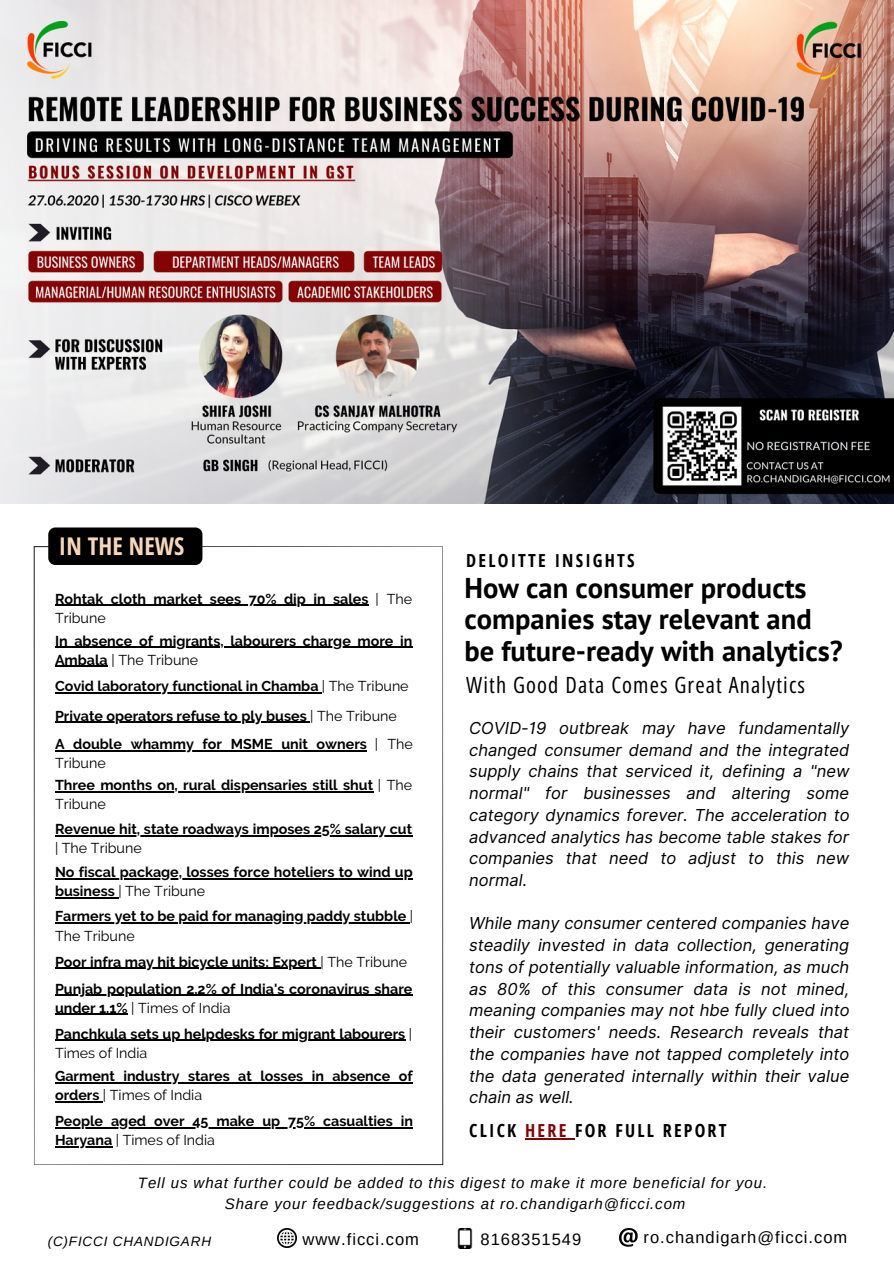
<style>
.page{position:relative;width:894px;height:1264px;background:#fff}
.page>*{position:absolute;margin:0;border:0;box-sizing:border-box;transform-origin:0 0}
.t1{font:700 28.5px/31.5px "PT Sans";color:#000}
.t2{font:700 24.6px "Open Sans Hebrew Condensed";color:#f6d8b6}
.t3{font:22.5px "Open Sans Hebrew Condensed";letter-spacing:.05em;color:#000}
.t4{font:700 18px "Open Sans Condensed";letter-spacing:.12em;color:#000}
.t5{font:italic 16.5px/21.8px "Inter";color:#000;text-align:justify}
.t6{font:16.5px "Arimo";letter-spacing:.06em;color:#000}
.t7{font:italic 15px/20.2px "Arimo";letter-spacing:.06em;color:#000;text-align:center}
.t8{font:700 14.25px/19.2px "Raleway";color:#000}
.t9{font:14.25px "Raleway";color:#000}
.t10{font:italic 13.5px "Arimo";letter-spacing:.06em;color:#000}
.s1{font-weight:400}
.s2{color:#860303}
</style>
<div class="page">
<img style="left:619px;top:1228px;width:18px;height:17px">
<img style="left:457px;top:1228px;width:16px;height:20px">
<img style="left:277px;top:1228px;width:19px;height:19px">
<svg style="left:34px;top:546px;width:409px;height:619px"></svg>
<div style="left:48px;top:527px;width:154px;height:38px;background:#000;border-radius:7px"></div>
<img style="left:0;top:0;width:893px;height:503px">
<hr style="left:55px;top:605px;width:313px;height:1px;background:#000">
<hr style="left:55px;top:646px;width:357px;height:2px;background:#000">
<hr style="left:55px;top:666px;width:53px;height:1px;background:#000">
<hr style="left:55px;top:692px;width:267px;height:1px;background:#000">
<hr style="left:55px;top:721px;width:252px;height:2px;background:#000">
<hr style="left:55px;top:750px;width:312px;height:1px;background:#000">
<hr style="left:55px;top:791px;width:318px;height:1px;background:#000">
<hr style="left:55px;top:835px;width:357px;height:1px;background:#000">
<hr style="left:55px;top:878px;width:357px;height:1px;background:#000">
<hr style="left:55px;top:897px;width:63px;height:1px;background:#000">
<hr style="left:55px;top:922px;width:351px;height:1px;background:#000">
<hr style="left:55px;top:967px;width:265px;height:1px;background:#000">
<hr style="left:55px;top:994px;width:357px;height:1px;background:#000">
<hr style="left:55px;top:1013px;width:73px;height:1px;background:#000">
<hr style="left:55px;top:1039px;width:350px;height:1px;background:#000">
<hr style="left:55px;top:1082px;width:357px;height:1px;background:#000">
<hr style="left:55px;top:1101px;width:48px;height:1px;background:#000">
<hr style="left:55px;top:1126px;width:358px;height:2px;background:#000">
<hr style="left:55px;top:1146px;width:57px;height:1px;background:#000">
<hr style="left:525px;top:1138px;width:50px;height:1px;background:#860303">
<h2 class="t2" style="left:59px;top:529px;width:127px">IN THE NEWS</h2>
<p class="t8" style="left:55px;top:589px;width:358px">Rohtak cloth market sees 70% dip in sales <span class="s1">| The<br>Tribune</span></p>
<p class="t8" style="left:55px;top:631px;width:359px">In absence of migrants, labourers charge more in<br>Ambala <span class="s1">| The Tribune</span></p>
<p class="t8" style="left:55px;top:672px;width:359px;line-height:28.7px">Covid laboratory functional in Chamba <span class="s1">| The Tribune<br></span>Private operators refuse to ply buses <span class="s1">| The Tribune<br></span>A double whammy for MSME unit owners <span class="s1">| The</span></p>
<p class="t8" style="left:55px;top:751px;width:358px;line-height:22.2px"><span class="s1">Tribune<br></span>Three months on, rural dispensaries still shut <span class="s1">| The</span></p>
<p class="t9" style="left:55px;top:795px;width:52px">Tribune</p>
<p class="t8" style="left:55px;top:819px;width:358px">Revenue hit, state roadways imposes 25% salary cut</p>
<p class="t9" style="left:55px;top:840px;width:88px">| The Tribune</p>
<p class="t8" style="left:55px;top:862px;width:359px">No fiscal package, losses force hoteliers to wind up business <span class="s1">| The Tribune</span></p>
<p class="t8" style="left:55px;top:906px;width:359px">Farmers yet to be paid for managing paddy stubble <span class="s1">|<br>The Tribune</span></p>
<p class="t8" style="left:55px;top:948px;width:359px;line-height:27px">Poor infra may hit bicycle units: Expert <span class="s1">| The Tribune<br></span>Punjab population 2.2% of India's coronavirus share</p>
<p class="t8" style="left:55px;top:994px;width:358px;line-height:26px">under 1.1% <span class="s1">| Times of India<br></span>Panchkula sets up helpdesks for migrant labourers <span class="s1">|</span></p>
<p class="t9" style="left:55px;top:1044px;width:94px">Times of India</p>
<p class="t8" style="left:55px;top:1066px;width:359px">Garment industry stares at losses in absence of orders <span class="s1">| Times of India</span></p>
<p class="t8" style="left:55px;top:1111px;width:359px">People aged over 45 make up 75% casualties in<br>Haryana <span class="s1">| Times of India</span></p>
<p class="t4" style="left:466px;top:547px;width:170px">DELOITTE INSIGHTS</p>
<h1 class="t1" style="left:464px;top:571px;width:380px">How can consumer products companies stay relevant and be future-ready with analytics?</h1>
<h3 class="t3" style="left:466px;top:671px;width:340px">With Good Data Comes Great Analytics</h3>
<p class="t5" style="left:469px;top:717px;width:382px">COVID-19 outbreak may have fundamentally changed consumer demand and the integrated supply chains that serviced it, defining a "new normal" for businesses and altering some category dynamics forever. The acceleration to advanced analytics has become table stakes for companies that need to adjust to this new normal.</p>
<p class="t5" style="left:469px;top:912px;width:382px">While many consumer centered companies have steadily invested in data collection, generating tons of potentially valuable information, as much as 80% of this consumer data is not mined, meaning companies may not hbe fully clued into their customers' needs. Research reveals that the companies have not tapped completely into the data generated internally within their value chain as well.</p>
<p class="t4" style="left:469px;top:1117px;width:259px">CLICK <span class="s2">HERE</span> FOR FULL REPORT</p>
<p class="t7" style="left:138px;top:1172px;width:630px">Tell us what further could be added to this digest to make it more beneficial for you.<br>Share your feedback/suggestions at ro.chandigarh@ficci.com</p>
<p class="t10" style="left:48px;top:1233px;width:165px">(C)FICCI CHANDIGARH</p>
<p class="t6" style="left:302px;top:1229px;width:118px">www.ficci.com</p>
<p class="t6" style="left:480px;top:1229px;width:102px">8168351549</p>
<p class="t6" style="left:643px;top:1227px;width:205px">ro.chandigarh@ficci.com</p>
</div>
